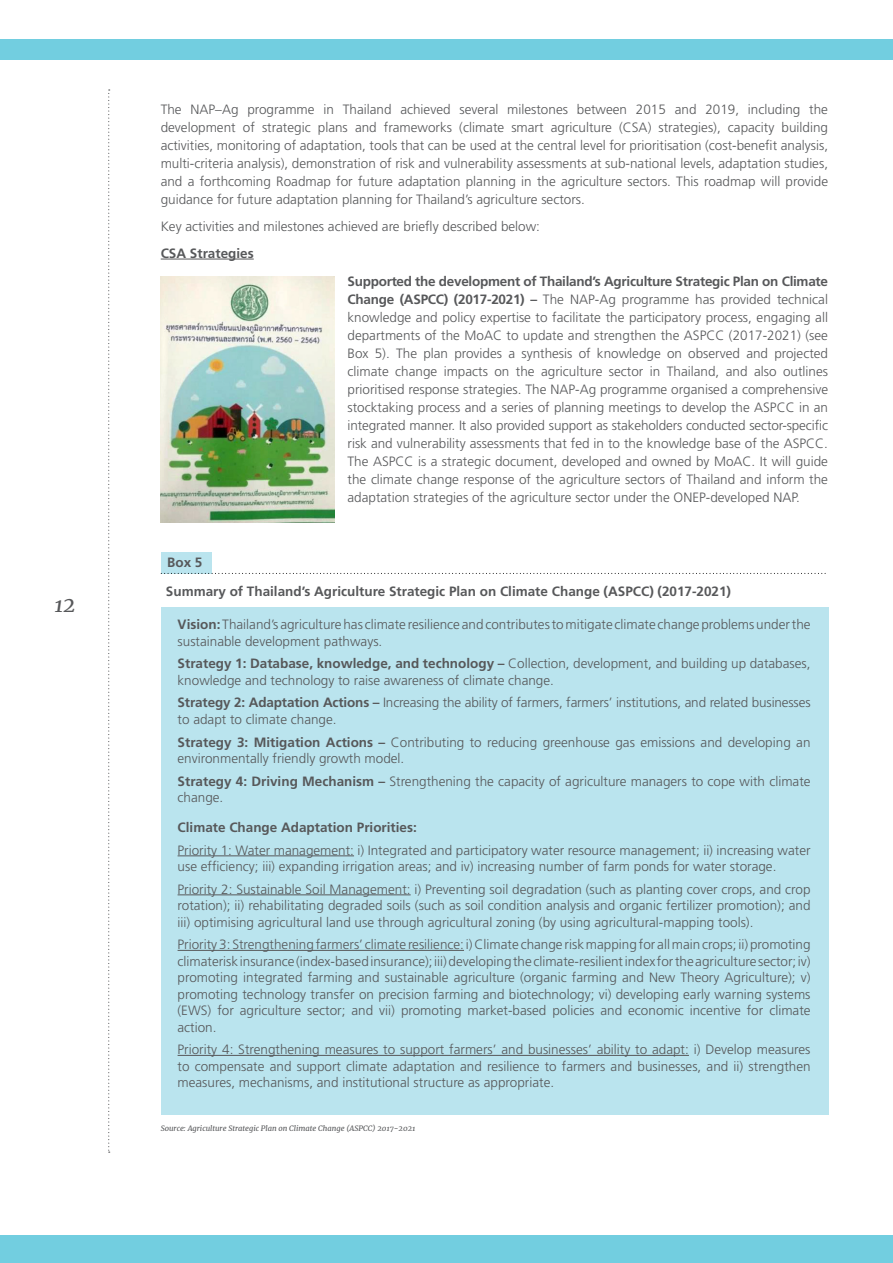
<style>
.page{position:relative;width:893px;height:1263px;background:#fff}
.page>*{position:absolute;margin:0;border:0;box-sizing:border-box;transform-origin:0 0}
.body_copy{font:italic 21px "Merriweather";color:#57585a}
.t1{font:300 13.5px/18px "Frutiger";color:#57585a}
.t2{font:700 13.5px "Frutiger";color:#57585a}
.t3{font:italic 7.5px "Merriweather";color:#57585a}
.s1{font-weight:700}
</style>
<div class="page">
<svg style="left:108px;top:89px;width:2px;height:1064px"></svg>
<div style="left:0;top:1235px;width:893px;height:28px;background:#72cee0"></div>
<div style="left:0;top:39px;width:893px;height:21px;background:#72cee0"></div>
<hr style="left:161px;top:259px;width:93px;height:1px;background:#57585a">
<img style="left:161px;top:277px;width:173px;height:245px">
<div style="left:161px;top:552px;width:51px;height:21px;background:#bae4ee"></div>
<svg style="left:161px;top:573px;width:665px;height:1px"></svg>
<div style="left:161px;top:608px;width:668px;height:507px;background:#bae4ee"></div>
<hr style="left:178px;top:855px;width:176px;height:1px;background:#57585a">
<hr style="left:178px;top:894px;width:233px;height:1px;background:#57585a">
<hr style="left:178px;top:950px;width:286px;height:1px;background:#57585a">
<hr style="left:178px;top:1055px;width:511px;height:1px;background:#57585a">
<p class="body_copy" style="left:54px;top:590px;width:23px">12</p>
<p class="t1" style="left:161px;top:100px;width:669px;text-align:justify">The NAP–Ag programme in Thailand achieved several milestones between 2015 and 2019, including the development of strategic plans and frameworks (climate smart agriculture (CSA) strategies), capacity building activities, monitoring of adaptation, tools that can be used at the central level for prioritisation (cost-benefit analysis, multi-criteria analysis), demonstration of risk and vulnerability assessments at sub-national levels, adaptation studies, and a forthcoming Roadmap for future adaptation planning in the agriculture sectors. This roadmap will provide guidance for future adaptation planning for Thailand’s agriculture sectors.</p>
<p class="t1" style="left:161px;top:217px;width:381px">Key activities and milestones achieved are briefly described below:</p>
<p class="t2" style="left:161px;top:245px;width:95px">CSA Strategies</p>
<p class="t1" style="left:348px;top:272px;width:482px;text-align:justify"><span class="s1">Supported the development of Thailand’s Agriculture Strategic Plan on Climate Change (ASPCC) (2017-2021) –</span> The NAP-Ag programme has provided technical knowledge and policy expertise to facilitate the participatory process, engaging all departments of the MoAC to update and strengthen the ASPCC (2017-2021) (see Box 5). The plan provides a synthesis of knowledge on observed and projected climate change impacts on the agriculture sector in Thailand, and also outlines prioritised response strategies. The NAP-Ag programme organised a comprehensive stocktaking process and a series of planning meetings to develop the ASPCC in an integrated manner. It also provided support as stakeholders conducted sector-specific risk and vulnerability assessments that fed in to the knowledge base of the ASPCC.<br>The ASPCC is a strategic document, developed and owned by MoAC. It will guide the climate change response of the agriculture sectors of Thailand and inform the adaptation strategies of the agriculture sector under the ONEP-developed NAP.</p>
<p class="t2" style="left:167px;top:555px;width:37px">Box 5</p>
<p class="t2" style="left:166px;top:583px;width:567px">Summary of Thailand’s Agriculture Strategic Plan on Climate Change (ASPCC) (2017-2021)</p>
<p class="t1" style="left:178px;top:616px;width:634px;line-height:16.5px"><span class="s1">Vision:</span> Thailand’s agriculture has climate resilience and contributes to mitigate climate change problems under the sustainable development pathways.</p>
<p class="t1" style="left:178px;top:655px;width:634px;line-height:16.5px"><span class="s1">Strategy 1: Database, knowledge, and technology –</span> Collection, development, and building up databases, knowledge and technology to raise awareness of climate change.</p>
<p class="t1" style="left:178px;top:694px;width:635px;line-height:16.5px"><span class="s1">Strategy 2: Adaptation Actions –</span> Increasing the ability of farmers, farmers’ institutions, and related businesses to adapt to climate change.</p>
<p class="t1" style="left:178px;top:733px;width:634px;line-height:16.5px"><span class="s1">Strategy 3: Mitigation Actions –</span> Contributing to reducing greenhouse gas emissions and developing an environmentally friendly growth model.</p>
<p class="t1" style="left:178px;top:772px;width:634px;line-height:16.5px"><span class="s1">Strategy 4: Driving Mechanism –</span> Strengthening the capacity of agriculture managers to cope with climate change.</p>
<p class="t2" style="left:178px;top:819px;width:241px">Climate Change Adaptation Priorities:</p>
<p class="t1" style="left:178px;top:841px;width:634px;line-height:16.5px">Priority 1: Water management: i) Integrated and participatory water resource management; ii) increasing water use efficiency; iii) expanding irrigation areas; and iv) increasing number of farm ponds for water storage.</p>
<p class="t1" style="left:178px;top:880px;width:634px;line-height:16.5px;text-align:justify">Priority 2: Sustainable Soil Management: i) Preventing soil degradation (such as planting cover crops, and crop rotation); ii) rehabilitating degraded soils (such as soil condition analysis and organic fertilizer promotion); and iii) optimising agricultural land use through agricultural zoning (by using agricultural-mapping tools).</p>
<p class="t1" style="left:178px;top:936px;width:634px;line-height:16.5px;text-align:justify">Priority 3: Strengthening farmers’ climate resilience: i) Climate change risk mapping for all main crops; ii) promoting climaterisk insurance (index-based insurance); iii) developing the climate-resilient index for the agriculture sector; iv) promoting integrated farming and sustainable agriculture (organic farming and New Theory Agriculture); v) promoting technology transfer on precision farming and biotechnology; vi) developing early warning systems (EWS) for agriculture sector; and vii) promoting market-based policies and economic incentive for climate action.</p>
<p class="t1" style="left:178px;top:1041px;width:634px;line-height:16.5px;text-align:justify">Priority 4: Strengthening measures to support farmers’ and businesses’ ability to adapt: i) Develop measures to compensate and support climate adaptation and resilience to farmers and businesses, and ii) strengthen measures, mechanisms, and institutional structure as appropriate.</p>
<p class="t3" style="left:161px;top:1123px;width:256px">Source: Agriculture Strategic Plan on Climate Change (ASPCC) 2017-2021</p>
</div>
